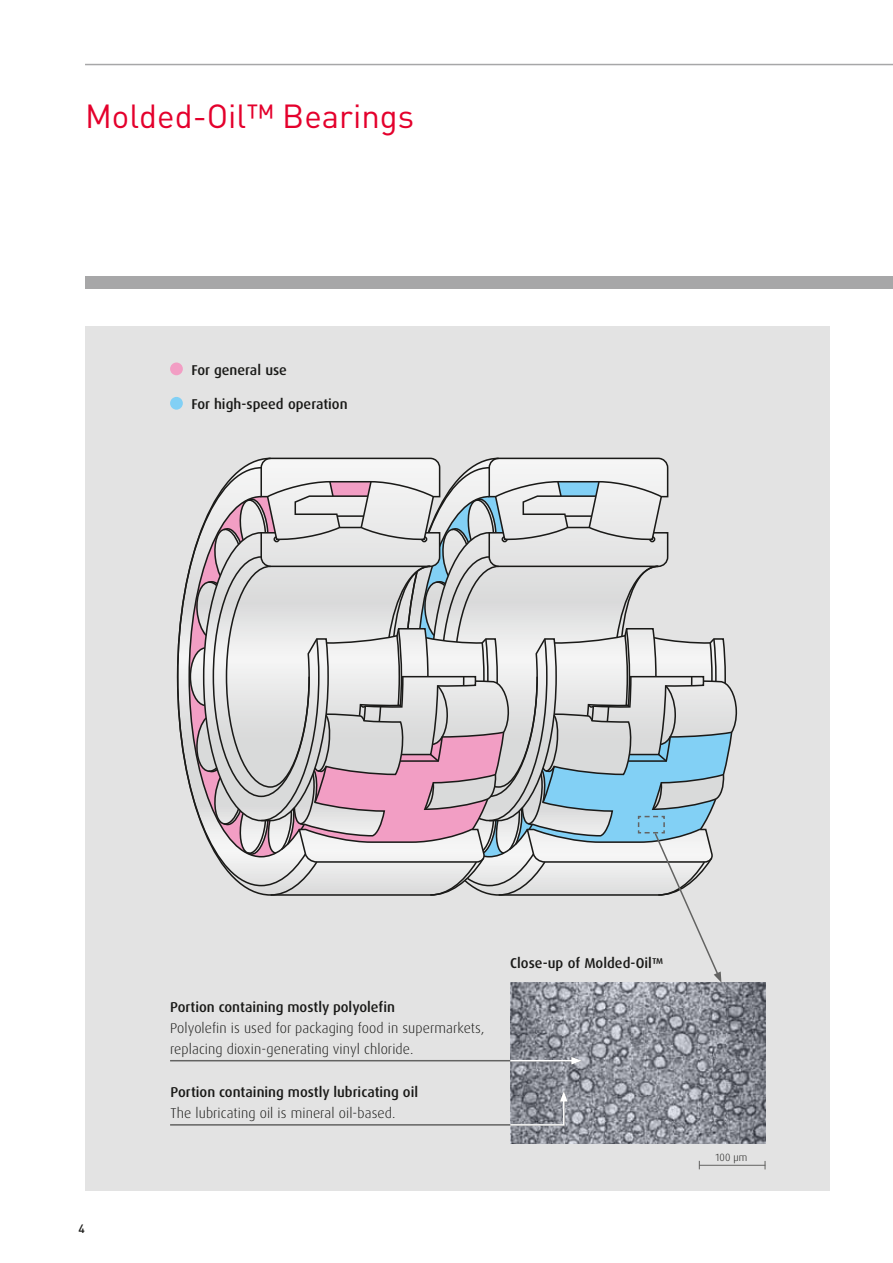
<style>
.page{position:relative;width:893px;height:1263px;background:#fff}
.page>*{position:absolute;margin:0;border:0;box-sizing:border-box;transform-origin:0 0}
.t1{font:33px "DIN Pro";color:#e4002c}
.t2{font:500 14.25px "Dax Pro";color:#1a1a18}
.t3{font:300 14.25px/21.3px "Dax Pro";letter-spacing:.005em;color:#1a1a18}
.t4{font:500 12px "DIN Pro";color:#1a1a18}
.t5{font:300 10.5px "Dax Pro";color:#1a1a18}
</style>
<div class="page">
<div style="left:85px;top:276px;width:808px;height:13px;background:#a7a7a8"></div>
<hr style="left:85px;top:64px;width:808px;height:1px;background:#a7a7a8">
<div style="left:85px;top:326px;width:744px;height:865px;background:#e3e3e3"></div>
<svg style="left:176px;top:573px;width:12px;height:208px"></svg>
<img style="left:510px;top:982px;width:255px;height:162px">
<svg style="left:189px;top:457px;width:549px;height:526px"></svg>
<hr style="left:699px;top:1165px;width:66px;height:1px;background:#636362">
<hr style="left:170px;top:1060px;width:404px;height:1px;background:#636362">
<hr style="left:510px;top:1060px;width:64px;height:1px;background:#fff">
<svg style="left:571px;top:1057px;width:11px;height:7px"></svg>
<svg style="left:170px;top:1091px;width:398px;height:35px"></svg>
<div style="left:170px;top:397px;width:13px;height:13px;background:#82d0f5;border-radius:50%"></div>
<div style="left:170px;top:362px;width:13px;height:13px;background:#f29ec4;border-radius:50%"></div>
<h1 class="t1" style="left:85px;top:93px;width:331px">Molded-Oil™ Bearings</h1>
<p class="t2" style="left:191px;top:360px;width:97px">For general use</p>
<p class="t2" style="left:191px;top:395px;width:158px">For high-speed operation</p>
<p class="t4" style="left:79px;top:1221px;width:8px">4</p>
<p class="t2" style="left:170px;top:998px;width:226px">Portion containing mostly polyolefin</p>
<p class="t3" style="left:170px;top:1017px;width:316px">Polyolefin is used for packaging food in supermarkets, replacing dioxin-generating vinyl chloride.</p>
<p class="t2" style="left:171px;top:1083px;width:249px">Portion containing mostly lubricating oil</p>
<p class="t3" style="left:171px;top:1102px;width:226px">The lubricating oil is mineral oil-based.</p>
<p class="t2" style="left:510px;top:954px;width:154px">Close-up of Molded-Oil™</p>
<p class="t5" style="left:716px;top:1151px;width:33px">100 µm</p>
</div>
